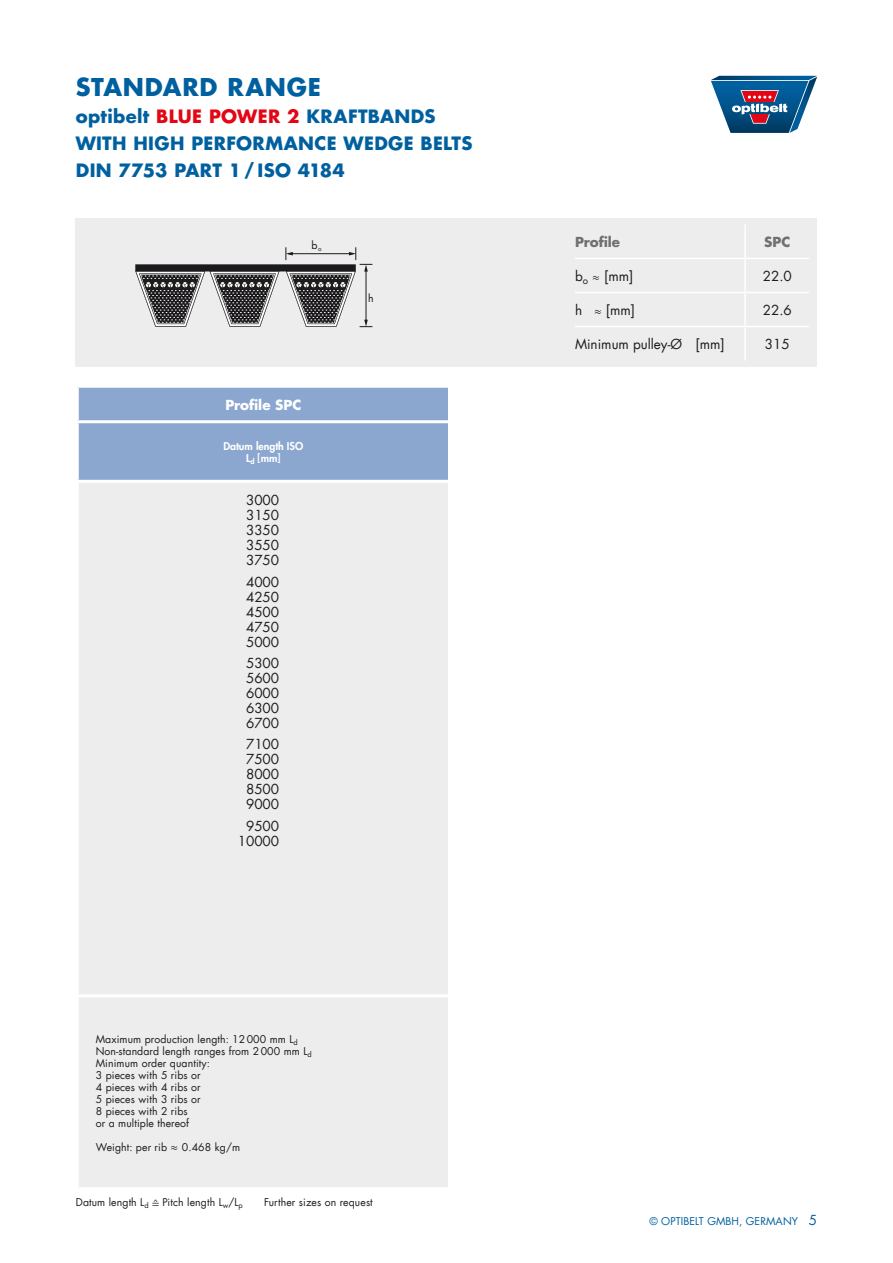
<style>
.page{position:relative;width:893px;height:1263px;background:#fff}
.page>*{position:absolute;margin:0;border:0;box-sizing:border-box;transform-origin:0 0}
.t1{font:700 24px "Futura Com";letter-spacing:.03em;color:#00609f}
.t2{font:700 18px/27px "Futura Com";letter-spacing:.02em;color:#00609f}
.t3{font:13.5px/15px "Futura Com";color:#1d1d1b;text-align:justify}
.t4{font:700 13.5px "Futura Com";color:#fff}
.t5{font:700 13.5px "Futura Com";color:#70706f}
.t6{font:10.5px/12px "Futura Com";letter-spacing:.01em;color:#1d1d1b}
.t7{font:10.5px "Futura Com";letter-spacing:.01em;color:#00609f}
.t8{font:800 10.5px/12px "Futura Com";color:#fff;text-align:center}
.t9{font:10.5px "Futura Com";color:#1b191c}
.s1{color:#e30614}
.s2{font-family:"Cambria Math"}
.s3{font-family:"Cambria Math";font-size:10.5px}
.s4{font-size:13.5px}
</style>
<div class="page">
<svg style="left:711px;top:76px;width:106px;height:57px"></svg>
<div style="left:76px;top:218px;width:741px;height:148px;background:#ededed"></div>
<div style="left:79px;top:388px;width:369px;height:92px;background:#8ba7d0"></div>
<div style="left:79px;top:483px;width:369px;height:704px;background:#ededed"></div>
<hr style="left:76px;top:420px;width:372px;height:3px;background:#fff">
<hr style="left:76px;top:994px;width:372px;height:3px;background:#fff">
<svg style="left:135px;top:247px;width:237px;height:80px"></svg>
<hr style="left:744px;top:224px;width:2px;height:34px;background:#fff">
<hr style="left:575px;top:258px;width:170px;height:1px;background:#fff">
<hr style="left:745px;top:258px;width:64px;height:1px;background:#fff">
<hr style="left:744px;top:259px;width:2px;height:33px;background:#fff">
<hr style="left:575px;top:292px;width:170px;height:1px;background:#fff">
<hr style="left:745px;top:292px;width:64px;height:1px;background:#fff">
<hr style="left:744px;top:293px;width:2px;height:33px;background:#fff">
<hr style="left:744px;top:327px;width:2px;height:33px;background:#fff">
<hr style="left:575px;top:326px;width:170px;height:1px;background:#fff">
<hr style="left:745px;top:326px;width:64px;height:1px;background:#fff">
<h1 class="t1" style="left:76px;top:68px;width:247px">STANDARD RANGE</h1>
<h2 class="t2" style="left:76px;top:102px;width:398px">optibelt <span class="s1">BLUE POWER 2</span> KRAFTBANDS<br>WITH HIGH PERFORMANCE WEDGE BELTS<br>DIN 7753 PART 1/ ISO 4184</h2>
<p class="t9" style="left:312px;top:238px;width:11px">b<sub>o</sub></p>
<p class="t4" style="left:225px;top:394px;width:77px">Profile SPC</p>
<p class="t8" style="left:223px;top:440px;width:81px">Datum length ISO<br>L<sub>d</sub> [mm]</p>
<p class="t3" style="left:246px;top:492px;width:35px">3000<br>3150<br>3350<br>3550<br>3750</p>
<p class="t3" style="left:246px;top:574px;width:35px">4000<br>4250<br>4500<br>4750<br>5000</p>
<p class="t3" style="left:246px;top:655px;width:35px">5300<br>5600<br>6000<br>6300<br>6700</p>
<p class="t3" style="left:246px;top:737px;width:35px">7100<br>7500<br>8000<br>8500<br>9000</p>
<p class="t3" style="left:238px;top:818px;width:43px;text-align:right">9500<br>10000</p>
<p class="t9" style="left:368px;top:291px;width:7px">h</p>
<p class="t6" style="left:96px;top:1032px;width:217px">Maximum production length: 12000 mm L<sub>d<br></sub>Non-standard length ranges from 2000 mm L<sub>d<br></sub>Minimum order quantity:<br>3 pieces with 5 ribs or<br>4 pieces with 4 ribs or<br>5 pieces with 3 ribs or<br>8 pieces with 2 ribs<br>or a multiple thereof</p>
<p class="t6" style="left:96px;top:1141px;width:146px">Weight: per rib <span class="s2">≈</span> 0.468 kg/m</p>
<p class="t6" style="left:76px;top:1196px;width:168px">Datum length L<sub>d</sub> <span class="s2">≙</span> Pitch length L<sub>w</sub>/L<sub>p</sub></p>
<p class="t6" style="left:264px;top:1196px;width:110px">Further sizes on request</p>
<p class="t5" style="left:575px;top:231px;width:47px">Profile</p>
<p class="t5" style="left:764px;top:231px;width:28px">SPC</p>
<p class="t3" style="left:575px;top:268px;width:60px">b<sub>o</sub> <span class="s3">≈</span> [mm]</p>
<p class="t3" style="left:763px;top:268px;width:31px">22.0</p>
<p class="t3" style="left:575px;top:302px;width:62px">h <span class="s3">≈</span> [mm]</p>
<p class="t3" style="left:763px;top:302px;width:31px">22.6</p>
<p class="t3" style="left:575px;top:337px;width:151px">Minimum pulley-Ø [mm]</p>
<p class="t3" style="left:765px;top:337px;width:26px">315</p>
<p class="t7" style="left:649px;top:1214px;width:169px">© OPTIBELT GMBH, GERMANY <span class="s4">5</span></p>
</div>
